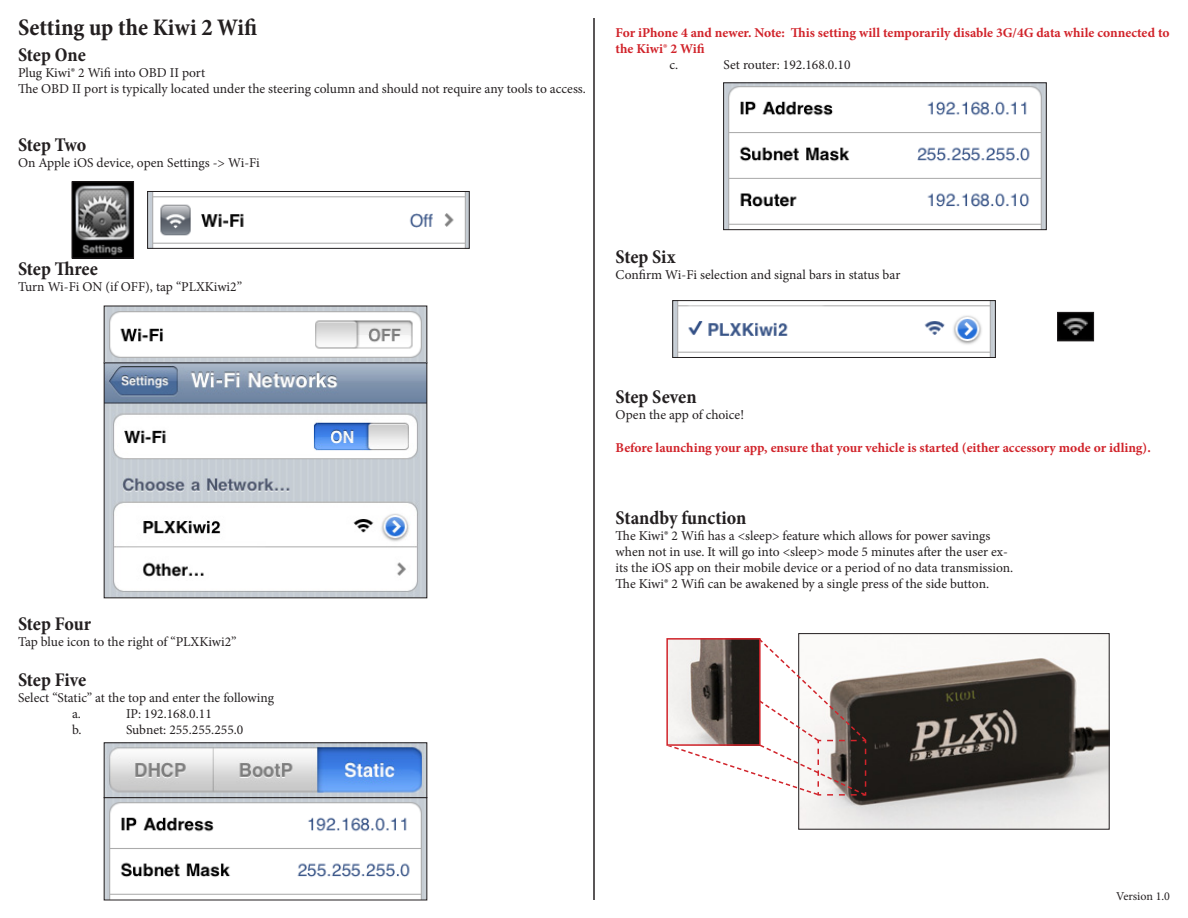
<style>
.page{position:relative;width:1188px;height:918px;background:#fff}
.page>*{position:absolute;margin:0;border:0;box-sizing:border-box;transform-origin:0 0}
.t1{font:700 condensed 24px "Minion Pro";color:#231f20}
.t2{font:700 condensed 19.5px "Minion Pro";letter-spacing:-.005em;color:#231f20}
.t3{font:13.5px/16.2px "Minion Pro";color:#231f20}
.t4{font:700 13.5px/16.2px "Minion Pro";color:#d1232a}
.t5{font:12px "Minion Pro";letter-spacing:-.005em;color:#231f20}
</style>
<div class="page">
<hr style="left:593px;top:18px;width:2px;height:882px;background:#231f20">
<img style="left:725px;top:84px;width:320px;height:144px">
<div style="left:723px;top:82px;width:324px;height:148px;border:1px solid #231f20"></div>
<img style="left:674px;top:302px;width:320px;height:54px">
<div style="left:672px;top:300px;width:324px;height:58px;border:1px solid #231f20"></div>
<img style="left:106px;top:744px;width:319px;height:154px">
<div style="left:104px;top:742px;width:323px;height:56px;border:1px solid #231f20"></div>
<img style="left:74px;top:183px;width:58px;height:73px">
<div style="left:72px;top:181px;width:62px;height:77px;border:1px solid #231f20"></div>
<img style="left:149px;top:193px;width:319px;height:54px">
<div style="left:147px;top:191px;width:323px;height:58px;border:1px solid #231f20"></div>
<img style="left:106px;top:308px;width:319px;height:288px">
<img style="left:1059px;top:314px;width:33px;height:25px">
<div style="left:1057px;top:312px;width:37px;height:29px;border:1px solid #231f20"></div>
<img style="left:800px;top:635px;width:308px;height:193px">
<div style="left:798px;top:633px;width:312px;height:197px;border:1px solid #231f20"></div>
<svg style="left:666px;top:637px;width:202px;height:160px"></svg>
<p class="t1" style="left:18px;top:11px;width:241px">Setting up the Kiwi 2 Wifi</p>
<p class="t2" style="left:18px;top:41px;width:69px">Step One</p>
<p class="t3" style="left:18px;top:65px;width:189px">Plug Kiwi® 2 Wifi into OBD II port</p>
<p class="t3" style="left:18px;top:81px;width:569px">The OBD II port is typically located under the steering column and should not require any tools to access.</p>
<p class="t2" style="left:18px;top:131px;width:70px">Step Two</p>
<p class="t3" style="left:18px;top:155px;width:243px">On Apple iOS device, open Settings -&gt; Wi-Fi</p>
<p class="t4" style="left:616px;top:24px;width:555px">For iPhone 4 and newer. Note: This setting will temporarily disable 3G/4G data while connected to the Kiwi® 2 Wifi</p>
<p class="t3" style="left:670px;top:57px;width:10px">c.</p>
<p class="t3" style="left:724px;top:57px;width:128px">Set router: 192.168.0.10</p>
<p class="t2" style="left:18px;top:256px;width:82px">Step Three</p>
<p class="t3" style="left:18px;top:279px;width:226px">Turn Wi-Fi ON (if OFF), tap “PLXKiwi2”</p>
<p class="t2" style="left:616px;top:243px;width:61px">Step Six</p>
<p class="t3" style="left:616px;top:266px;width:286px">Confirm Wi-Fi selection and signal bars in status bar</p>
<p class="t2" style="left:18px;top:610px;width:75px">Step Four</p>
<p class="t3" style="left:18px;top:634px;width:220px">Tap blue icon to the right of “PLXKiwi2”</p>
<p class="t2" style="left:18px;top:666px;width:70px">Step Five</p>
<p class="t3" style="left:18px;top:689px;width:258px">Select “Static” at the top and enter the following</p>
<p class="t3" style="left:72px;top:706px;width:11px">a.</p>
<p class="t3" style="left:126px;top:706px;width:87px">IP: 192.168.0.11</p>
<p class="t3" style="left:72px;top:722px;width:11px">b.</p>
<p class="t3" style="left:126px;top:722px;width:119px">Subnet: 255.255.255.0</p>
<p class="t2" style="left:616px;top:383px;width:83px">Step Seven</p>
<p class="t3" style="left:616px;top:407px;width:130px">Open the app of choice!</p>
<p class="t4" style="left:616px;top:439px;width:537px">Before launching your app, ensure that your vehicle is started (either accessory mode or idling).</p>
<p class="t2" style="left:616px;top:504px;width:132px">Standby function</p>
<p class="t3" style="left:616px;top:527px;width:399px">The Kiwi® 2 Wifi has a &lt;sleep&gt; feature which allows for power savings when not in use. It will go into &lt;sleep&gt; mode 5 minutes after the user ex&shy;its the iOS app on their mobile device or a period of no data transmission.<br>The Kiwi® 2 Wifi can be awakened by a single press of the side button.</p>
<p class="t5" style="left:1116px;top:888px;width:55px">Version 1.0</p>
</div>
